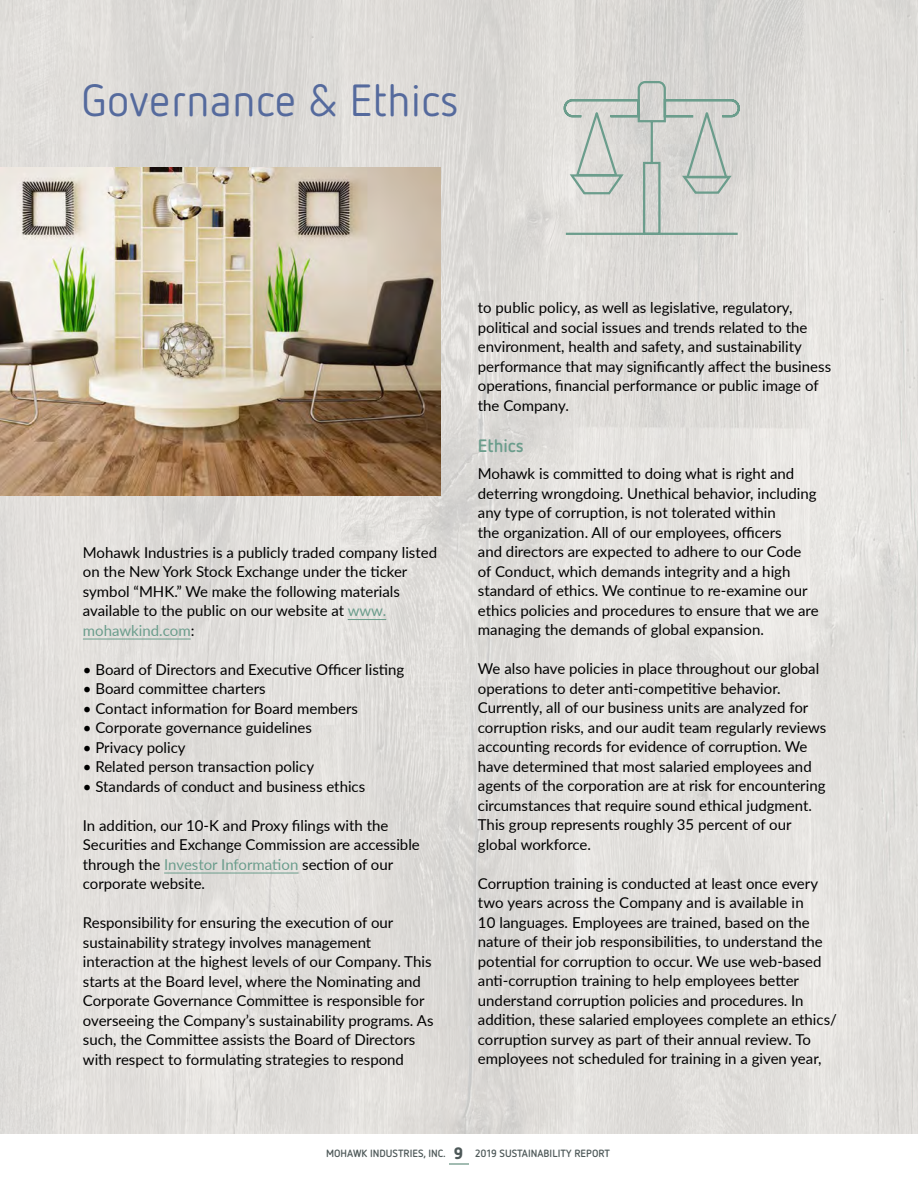
<style>
.page{position:relative;width:918px;height:1188px;background:#fff}
.page>*{position:absolute;margin:0;border:0;box-sizing:border-box;transform-origin:0 0}
.Headline{font:45px "Netto OT";color:#556a9d}
.subhead{font:700 18px "Netto OT";color:#6b9d8c}
.t1{font:900 16.5px "Netto OT";color:#4d5858}
.body_copy{font:15px/19.5px "Lato";color:#000}
.t2{font:700 10.5px "Netto OT";color:#4d5858}
.s1{color:#6b9d8c}
</style>
<div class="page">
<img style="left:0;top:0;width:918px;height:1134px">
<img style="left:0;top:167px;width:440px;height:329px">
<hr style="left:348px;top:619px;width:38px;height:1px;background:#6b9d8c">
<hr style="left:83px;top:639px;width:108px;height:1px;background:#6b9d8c">
<hr style="left:164px;top:873px;width:134px;height:1px;background:#6b9d8c">
<svg style="left:563px;top:80px;width:178px;height:156px"></svg>
<hr style="left:449px;top:1163px;width:20px;height:2px;background:#a2bcb2">
<p class="Headline" style="left:81px;top:73px;width:380px">Governance &amp; Ethics</p>
<p class="body_copy" style="left:83px;top:542px;width:356px">Mohawk Industries is a publicly traded company listed on the New York Stock Exchange under the ticker symbol “MHK.” We make the following materials available to the public on our website at <span class="s1">www. mohawkind.com</span>:</p>
<p class="body_copy" style="left:83px;top:659px;width:323px">• Board of Directors and Executive Officer listing</p>
<p class="body_copy" style="left:83px;top:678px;width:184px">• Board committee charters</p>
<p class="body_copy" style="left:83px;top:698px;width:277px">• Contact information for Board members</p>
<p class="body_copy" style="left:83px;top:717px;width:230px">• Corporate governance guidelines</p>
<p class="body_copy" style="left:83px;top:737px;width:104px">• Privacy policy</p>
<p class="body_copy" style="left:83px;top:756px;width:233px">• Related person transaction policy</p>
<p class="body_copy" style="left:83px;top:776px;width:284px">• Standards of conduct and business ethics</p>
<p class="body_copy" style="left:83px;top:815px;width:338px">In addition, our 10-K and Proxy filings with the Securities and Exchange Commission are accessible through the <span class="s1">Investor Information</span> section of our corporate website.</p>
<p class="body_copy" style="left:83px;top:912px;width:352px">Responsibility for ensuring the execution of our sustainability strategy involves management interaction at the highest levels of our Company. This starts at the Board level, where the Nominating and Corporate Governance Committee is responsible for overseeing the Company’s sustainability programs. As such, the Committee assists the Board of Directors with respect to formulating strategies to respond</p>
<p class="body_copy" style="left:478px;top:298px;width:355px">to public policy, as well as legislative, regulatory, political and social issues and trends related to the environment, health and safety, and sustainability performance that may significantly affect the business operations, financial performance or public image of the Company.</p>
<p class="subhead" style="left:478px;top:434px;width:48px">Ethics</p>
<p class="body_copy" style="left:478px;top:463px;width:342px">Mohawk is committed to doing what is right and deterring wrongdoing. Unethical behavior, including any type of corruption, is not tolerated within<br>the organization. All of our employees, officers<br>and directors are expected to adhere to our Code of Conduct, which demands integrity and a high standard of ethics. We continue to re-examine our ethics policies and procedures to ensure that we are managing the demands of global expansion.</p>
<p class="body_copy" style="left:478px;top:658px;width:350px">We also have policies in place throughout our global operations to deter anti-competitive behavior.<br>Currently, all of our business units are analyzed for corruption risks, and our audit team regularly reviews accounting records for evidence of corruption. We have determined that most salaried employees and agents of the corporation are at risk for encountering circumstances that require sound ethical judgment.<br>This group represents roughly 35 percent of our global workforce.</p>
<p class="body_copy" style="left:478px;top:873px;width:361px">Corruption training is conducted at least once every two years across the Company and is available in<br>10 languages. Employees are trained, based on the nature of their job responsibilities, to understand the potential for corruption to occur. We use web-based anti-corruption training to help employees better understand corruption policies and procedures. In addition, these salaried employees complete an ethics/ corruption survey as part of their annual review. To employees not scheduled for training in a given year,</p>
<p class="t1" style="left:454px;top:1142px;width:11px">9</p>
<p class="t2" style="left:326px;top:1147px;width:121px">MOHAWK INDUSTRIES, INC.</p>
<p class="t2" style="left:475px;top:1147px;width:136px">2019 SUSTAINABILITY REPORT</p>
</div>
